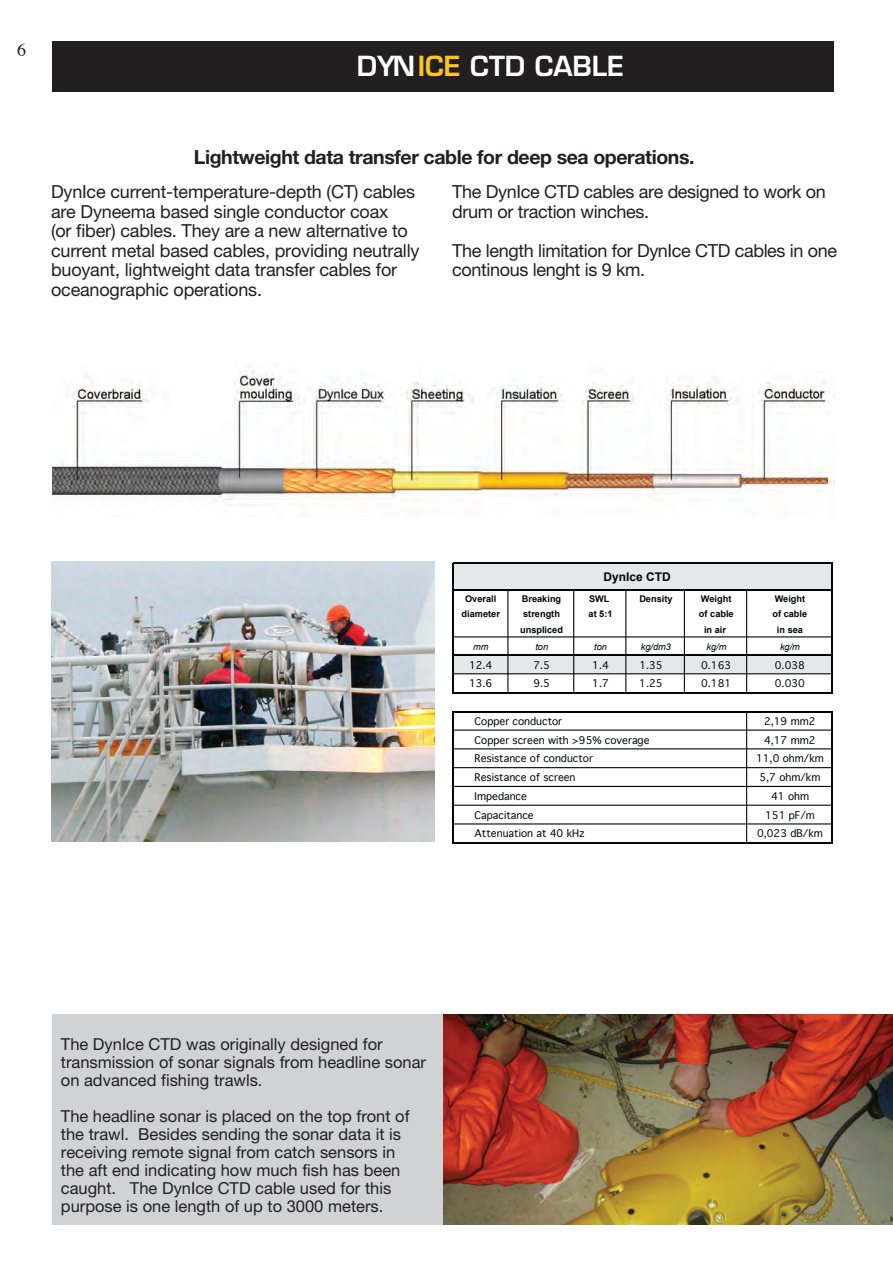
<style>
.page{position:relative;width:893px;height:1263px;background:#fff}
.page>*{position:absolute;margin:0;border:0;box-sizing:border-box;transform-origin:0 0}
.t1{font:600 27px "Eurostile";color:#fff}
.t2{font:700 19.5px "Helvetica Neue IS";letter-spacing:-.02em;color:#231f20}
.t3{font:18px/19.5px "Helvetica Neue IS";letter-spacing:-.01em;color:#231f20}
.t4{font:18px "Times";color:#231f20}
.t5{font:16.5px/18px "Helvetica Neue IS";color:#231f20}
.t6{font:700 12px "Arial";color:#030505}
.t7{font:10.05px/18.8px "Geneva";color:#030505;text-align:center}
.t8{font:700 9.15px "Arial";color:#030505}
.t9{font:italic 9.15px "Arial";color:#030505}
.s1{color:#fec41f}
</style>
<div class="page">
<div style="left:52px;top:42px;width:782px;height:50px;background:#231f20"></div>
<div style="left:52px;top:1014px;width:841px;height:211px;background:#d1d2d4"></div>
<img style="left:444px;top:1015px;width:449px;height:210px">
<img style="left:52px;top:370px;width:782px;height:136px">
<img style="left:52px;top:561px;width:382px;height:281px">
<div style="left:453px;top:656px;width:379px;height:18px;background:#e6e7e9"></div>
<div style="left:453px;top:564px;width:378px;height:25px;background:#e6e7e9"></div>
<svg style="left:452px;top:563px;width:1px;height:26px"></svg>
<hr style="left:831px;top:564px;width:2px;height:27px;background:#030505">
<hr style="left:507px;top:590px;width:1px;height:64px;background:#030505">
<hr style="left:573px;top:590px;width:1px;height:64px;background:#030505">
<hr style="left:625px;top:590px;width:1px;height:64px;background:#030505">
<hr style="left:684px;top:590px;width:1px;height:64px;background:#030505">
<hr style="left:746px;top:590px;width:1px;height:64px;background:#030505">
<hr style="left:452px;top:589px;width:1px;height:105px;background:#030505">
<hr style="left:746px;top:656px;width:1px;height:35px;background:#030505">
<hr style="left:831px;top:590px;width:2px;height:104px;background:#030505">
<hr style="left:452px;top:711px;width:1px;height:133px;background:#030505">
<hr style="left:831px;top:713px;width:1px;height:131px;background:#030505">
<hr style="left:507px;top:656px;width:1px;height:35px;background:#030505">
<hr style="left:573px;top:656px;width:1px;height:35px;background:#030505">
<hr style="left:625px;top:656px;width:1px;height:35px;background:#030505">
<hr style="left:684px;top:656px;width:1px;height:35px;background:#030505">
<hr style="left:746px;top:713px;width:1px;height:128px;background:#030505">
<hr style="left:453px;top:562px;width:380px;height:2px;background:#030505">
<hr style="left:453px;top:589px;width:380px;height:1px;background:#030505">
<hr style="left:453px;top:636px;width:377px;height:1px;background:#030505">
<hr style="left:453px;top:655px;width:380px;height:1px;background:#030505">
<hr style="left:453px;top:673px;width:377px;height:1px;background:#030505">
<hr style="left:453px;top:692px;width:380px;height:2px;background:#030505">
<hr style="left:453px;top:711px;width:380px;height:2px;background:#030505">
<hr style="left:453px;top:729px;width:377px;height:2px;background:#030505">
<hr style="left:453px;top:748px;width:377px;height:1px;background:#030505">
<hr style="left:453px;top:767px;width:377px;height:1px;background:#030505">
<hr style="left:453px;top:786px;width:377px;height:1px;background:#030505">
<hr style="left:453px;top:805px;width:377px;height:1px;background:#030505">
<hr style="left:453px;top:823px;width:377px;height:1px;background:#030505">
<hr style="left:453px;top:842px;width:379px;height:2px;background:#030505">
<p class="t4" style="left:17px;top:33px;width:10px">6</p>
<h1 class="t1" style="left:357px;top:49px;width:268px">DYN<span class="s1">ICE</span> CTD CABLE</h1>
<p class="t2" style="left:194px;top:145px;width:502px">Lightweight data transfer cable for deep sea operations.</p>
<p class="t3" style="left:51px;top:182px;width:370px">DynIce current-temperature-depth (CT) cables are Dyneema based single conductor coax<br>(or fiber) cables. They are a new alternative to current metal based cables, providing neutrally buoyant, lightweight data transfer cables for oceanographic operations.</p>
<p class="t3" style="left:452px;top:182px;width:375px">The DynIce CTD cables are designed to work on drum or traction winches.</p>
<p class="t3" style="left:452px;top:240px;width:386px">The length limitation for DynIce CTD cables in one continous lenght is 9 km.</p>
<p class="t6" style="left:604px;top:569px;width:69px">DynIce CTD</p>
<p class="t8" style="left:465px;top:593px;width:33px">Overall</p>
<p class="t8" style="left:522px;top:593px;width:41px">Breaking</p>
<p class="t8" style="left:589px;top:593px;width:22px">SWL</p>
<p class="t8" style="left:639px;top:593px;width:35px">Density</p>
<p class="t8" style="left:701px;top:593px;width:32px">Weight</p>
<p class="t8" style="left:775px;top:593px;width:32px">Weight</p>
<p class="t8" style="left:462px;top:608px;width:40px">diameter</p>
<p class="t8" style="left:523px;top:608px;width:38px">strength</p>
<p class="t8" style="left:589px;top:608px;width:26px">at 5:1</p>
<p class="t8" style="left:699px;top:608px;width:36px">of cable</p>
<p class="t8" style="left:772px;top:608px;width:36px">of cable</p>
<p class="t8" style="left:520px;top:623px;width:44px">unspliced</p>
<p class="t8" style="left:704px;top:623px;width:23px">in air</p>
<p class="t8" style="left:777px;top:623px;width:28px">in sea</p>
<p class="t9" style="left:473px;top:641px;width:17px">mm</p>
<p class="t9" style="left:535px;top:641px;width:14px">ton</p>
<p class="t9" style="left:594px;top:641px;width:14px">ton</p>
<p class="t9" style="left:641px;top:641px;width:32px">kg/dm3</p>
<p class="t9" style="left:706px;top:641px;width:21px">kg/m</p>
<p class="t9" style="left:780px;top:641px;width:21px">kg/m</p>
<p class="t7" style="left:469px;top:655px;width:25px">12.4</p>
<p class="t7" style="left:533px;top:655px;width:18px">7.5</p>
<p class="t7" style="left:592px;top:655px;width:18px">1.4</p>
<p class="t7" style="left:639px;top:655px;width:25px">1.35</p>
<p class="t7" style="left:701px;top:655px;width:32px">0.163</p>
<p class="t7" style="left:775px;top:655px;width:32px">0.038</p>
<p class="t7" style="left:469px;top:674px;width:25px">13.6</p>
<p class="t7" style="left:533px;top:674px;width:18px">9.5</p>
<p class="t7" style="left:592px;top:674px;width:18px">1.7</p>
<p class="t7" style="left:639px;top:674px;width:25px">1.25</p>
<p class="t7" style="left:701px;top:674px;width:32px">0.181</p>
<p class="t7" style="left:775px;top:674px;width:32px">0.030</p>
<p class="t7" style="left:756px;top:711px;width:69px">2,19 mm2<br>4,17 mm2<br>11,0 ohm/km<br>5,7 ohm/km<br>41 ohm<br>151 pF/m<br>0,023 dB/km</p>
<p class="t7" style="left:475px;top:711px;width:177px;text-align:left">Copper conductor<br>Copper screen with &gt;95% coverage<br>Resistance of conductor<br>Resistance of screen<br>Impedance<br>Capacitance</p>
<p class="t7" style="left:475px;top:824px;width:112px">Attenuation at 40 kHz</p>
<p class="t5" style="left:61px;top:1034px;width:367px">The DynIce CTD was originally designed for transmission of sonar signals from headline sonar on advanced fishing trawls.</p>
<p class="t5" style="left:61px;top:1106px;width:350px">The headline sonar is placed on the top front of the trawl. Besides sending the sonar data it is receiving remote signal from catch sensors in the aft end indicating how much fish has been caught. The DynIce CTD cable used for this purpose is one length of up to 3000 meters.</p>
</div>
